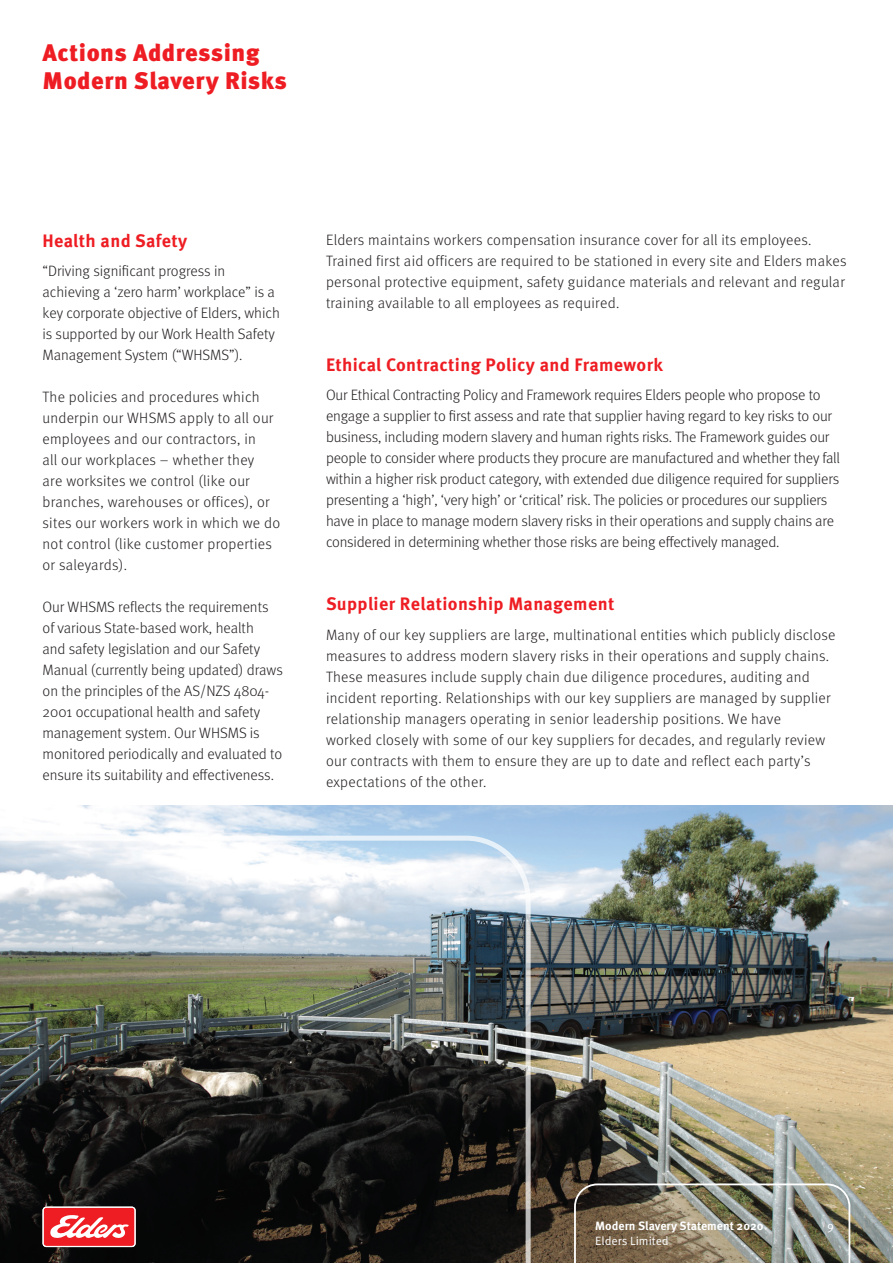
<style>
.page{position:relative;width:893px;height:1263px;background:#fff}
.page>*{position:absolute;margin:0;border:0;box-sizing:border-box;transform-origin:0 0}
.t1{font:900 24px/28.5px "Meta Pro";letter-spacing:.02em;color:#ee1d23}
.t2{font:700 18px "Meta Pro";letter-spacing:.02em;color:#ee1d23}
.t3{font:300 15px/21px "Meta Pro";color:#231f20}
.t4{font:300 15px/21px "Meta Pro";letter-spacing:.02em;color:#231f20}
.t5{font:700 12px "Meta Pro";color:#fff}
.t6{font:12px "Meta Pro Norm";color:#fff}
</style>
<div class="page">
<img style="left:0;top:805px;width:893px;height:458px">
<img style="left:0;top:836px;width:531px;height:427px">
<div style="left:43px;top:1207px;width:92px;height:39px;background:#ee1d23;border-radius:3px"></div>
<svg style="left:50px;top:1215px;width:79px;height:23px"></svg>
<div style="left:43px;top:1206px;width:93px;height:41px;border:1px solid #fff;border-radius:3px"></div>
<img style="left:574px;top:1183px;width:276px;height:80px">
<h1 class="t1" style="left:43px;top:37px;width:246px">Actions Addressing<br>Modern Slavery Risks</h1>
<p class="t2" style="left:43px;top:227px;width:146px">Health and Safety</p>
<p class="t3" style="left:43px;top:260px;width:239px">“Driving significant progress in achieving a ‘zero harm’ workplace” is a key corporate objective of Elders, which is supported by our Work Health Safety Management System (“WHSMS”).</p>
<p class="t4" style="left:43px;top:386px;width:239px">The policies and procedures which underpin our WHSMS apply to all our employees and our contractors, in<br>all our workplaces – whether they<br>are worksites we control (like our branches, warehouses or offices), or sites our workers work in which we do not control (like customer properties or saleyards).</p>
<p class="t3" style="left:43px;top:596px;width:242px">Our WHSMS reflects the requirements of various State-based work, health<br>and safety legislation and our Safety Manual (currently being updated) draws on the principles of the AS/NZS 4804- 2001 occupational health and safety management system. Our WHSMS is monitored periodically and evaluated to ensure its suitability and effectiveness.</p>
<p class="t4" style="left:326px;top:228px;width:522px">Elders maintains workers compensation insurance cover for all its employees.<br>Trained first aid officers are required to be stationed in every site and Elders makes personal protective equipment, safety guidance materials and relevant and regular training available to all employees as required.</p>
<p class="t2" style="left:326px;top:350px;width:338px">Ethical Contracting Policy and Framework</p>
<p class="t3" style="left:326px;top:384px;width:515px">Our Ethical Contracting Policy and Framework requires Elders people who propose to engage a supplier to first assess and rate that supplier having regard to key risks to our business, including modern slavery and human rights risks. The Framework guides our people to consider where products they procure are manufactured and whether they fall within a higher risk product category, with extended due diligence required for suppliers presenting a ‘high’, ‘very high’ or ‘critical’ risk. The policies or procedures our suppliers have in place to manage modern slavery risks in their operations and supply chains are considered in determining whether those risks are being effectively managed.</p>
<p class="t2" style="left:326px;top:590px;width:290px">Supplier Relationship Management</p>
<p class="t4" style="left:326px;top:623px;width:511px">Many of our key suppliers are large, multinational entities which publicly disclose measures to address modern slavery risks in their operations and supply chains.<br>These measures include supply chain due diligence procedures, auditing and incident reporting. Relationships with our key suppliers are managed by supplier relationship managers operating in senior leadership positions. We have<br>worked closely with some of our key suppliers for decades, and regularly review our contracts with them to ensure they are up to date and reflect each party’s expectations of the other.</p>
<p class="t5" style="left:595px;top:1217px;width:170px">Modern Slavery Statement 2020</p>
<p class="t6" style="left:595px;top:1232px;width:75px">Elders Limited</p>
<p class="t6" style="left:827px;top:1217px;width:8px">9</p>
</div>
